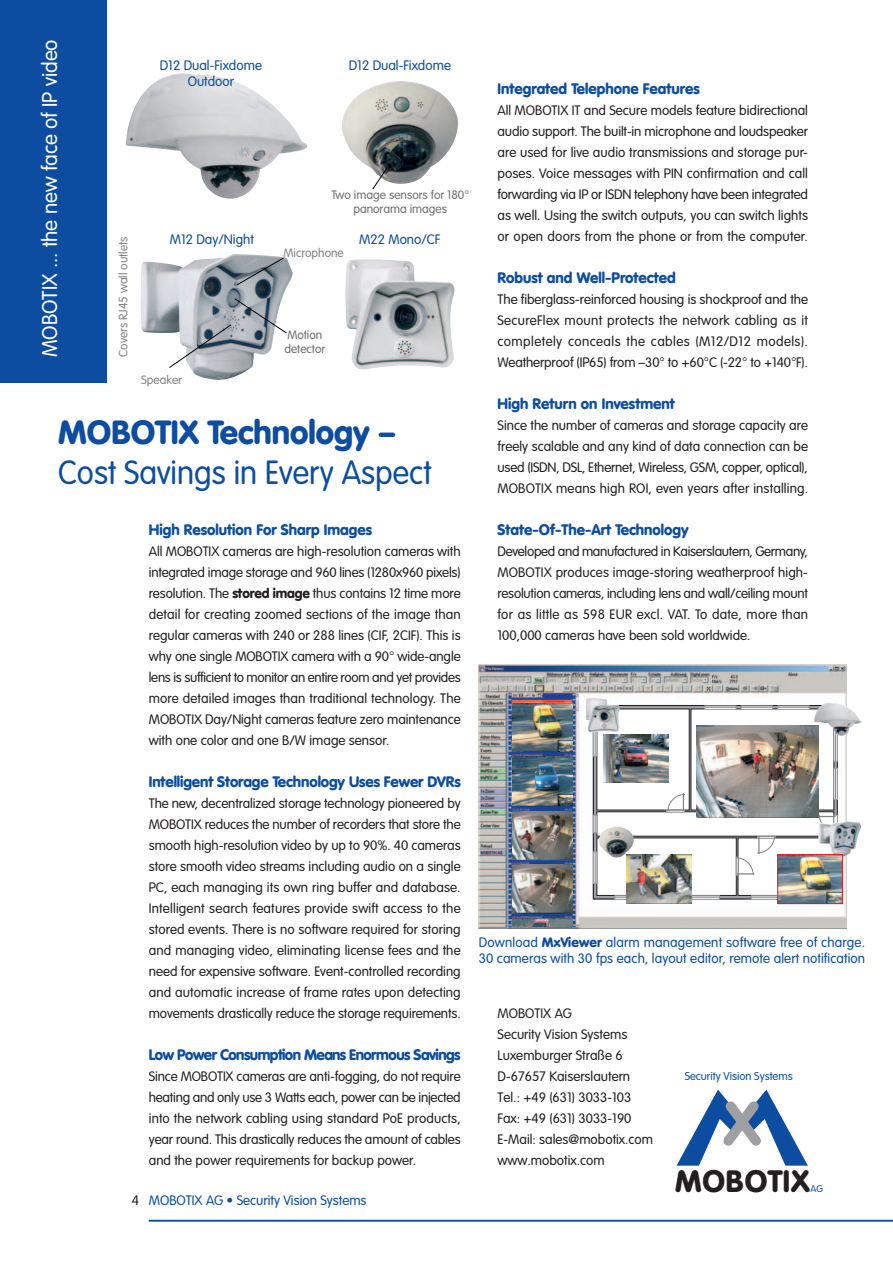
<style>
.page{position:relative;width:893px;height:1263px;background:#fff}
.page>*{position:absolute;margin:0;border:0;box-sizing:border-box;transform-origin:0 0}
.t1{font:900 61.05px "VAG Rounded LT";color:#9d9fa2}
.t2{font:300 33px "VAG Rounded LT";color:#0d4da1;scale:.96 1}
.t3{font:900 33px "VAG Rounded LT";color:#0d4da1}
.t4{font:900 30.45px "VAG Rounded LT";letter-spacing:.025em;color:#231f20}
.t5{font:300 21px "VAG Rounded LT";color:#fff}
.t6{font:900 15px "VAG Rounded LT";color:#0d4da1}
.t7{font:900 15px "VAG Rounded LT";letter-spacing:-.035em;color:#0d4da1}
.t8{font:300 13.5px/21px "VAG Rounded LT";color:#231f20;text-align:justify}
.t9{font:300 13.5px/21px "VAG Rounded";color:#231f20;text-align:justify}
.t10{font:300 13.5px "VAG Rounded LT";color:#0d4da1}
.t11{font:300 13.5px "VAG Rounded";letter-spacing:.01em;color:#0d4da1}
.t12{font:300 12px/13.8px "VAG Rounded LT";color:#6d6e71}
.t13{font:300 12px "VAG Rounded LT";color:#808285}
.t14{font:300 11.25px "VAG Rounded LT";color:#0d4da1}
.t15{font:300 9.75px "VAG Rounded LT";color:#0d4da1}
.s1{font-weight:900}
.s2{color:#231f20}
</style>
<div class="page">
<hr style="left:149px;top:1220px;width:744px;height:1px;background:#0d4da1">
<svg style="left:677px;top:1089px;width:131px;height:76px"></svg>
<div style="left:0;top:0;width:106px;height:383px;background:#0d4da1"></div>
<img style="left:126px;top:73px;width:181px;height:126px">
<img style="left:141px;top:254px;width:152px;height:126px">
<img style="left:342px;top:81px;width:116px;height:103px">
<img style="left:479px;top:664px;width:368px;height:264px">
<svg style="left:593px;top:705px;width:245px;height:194px;background:#686769"></svg>
<div style="left:691px;top:709px;width:143px;height:101px;background:#fff"></div>
<div style="left:738px;top:838px;width:96px;height:58px;background:#fff"></div>
<div style="left:597px;top:838px;width:140px;height:58px;background:#fff"></div>
<div style="left:597px;top:811px;width:237px;height:25px;background:#fff;border:1px solid #231f20"></div>
<div style="left:597px;top:709px;width:92px;height:101px;background:#fff"></div>
<svg style="left:666px;top:793px;width:19px;height:19px"></svg>
<div style="left:833px;top:815px;width:5px;height:18px;background:#999a9d"></div>
<svg style="left:818px;top:814px;width:19px;height:7px"></svg>
<div style="left:757px;top:836px;width:19px;height:3px;background:#fff;border:1px solid #9d9fa2"></div>
<svg style="left:736px;top:835px;width:39px;height:40px"></svg>
<svg style="left:833px;top:768px;width:5px;height:32px"></svg>
<hr style="left:835px;top:768px;width:1px;height:31px;background:#808285">
<svg style="left:833px;top:736px;width:5px;height:25px"></svg>
<hr style="left:835px;top:730px;width:1px;height:31px;background:#808285">
<svg style="left:593px;top:733px;width:4px;height:23px"></svg>
<hr style="left:595px;top:725px;width:1px;height:31px;background:#808285">
<svg style="left:593px;top:851px;width:4px;height:32px"></svg>
<hr style="left:595px;top:852px;width:1px;height:31px;background:#808285">
<svg style="left:615px;top:895px;width:11px;height:4px"></svg>
<hr style="left:615px;top:897px;width:31px;height:1px;background:#808285">
<svg style="left:691px;top:895px;width:29px;height:4px"></svg>
<hr style="left:688px;top:897px;width:32px;height:1px;background:#808285">
<svg style="left:751px;top:895px;width:26px;height:4px"></svg>
<hr style="left:752px;top:897px;width:31px;height:1px;background:#808285">
<svg style="left:704px;top:706px;width:32px;height:4px"></svg>
<hr style="left:705px;top:707px;width:31px;height:1px;background:#808285">
<svg style="left:741px;top:706px;width:32px;height:4px"></svg>
<hr style="left:741px;top:707px;width:32px;height:1px;background:#808285">
<svg style="left:777px;top:706px;width:32px;height:4px"></svg>
<hr style="left:778px;top:707px;width:31px;height:1px;background:#808285">
<svg style="left:593px;top:815px;width:4px;height:18px"></svg>
<svg style="left:595px;top:815px;width:1px;height:18px"></svg>
<img style="left:512px;top:703px;width:61px;height:49px">
<img style="left:512px;top:757px;width:61px;height:48px">
<img style="left:626px;top:855px;width:65px;height:48px">
<img style="left:512px;top:918px;width:61px;height:8px">
<img style="left:512px;top:864px;width:61px;height:49px">
<img style="left:512px;top:811px;width:61px;height:48px">
<img style="left:586px;top:698px;width:34px;height:35px">
<img style="left:818px;top:821px;width:43px;height:36px">
<img style="left:599px;top:827px;width:35px;height:31px">
<img style="left:814px;top:703px;width:48px;height:33px">
<img style="left:603px;top:734px;width:65px;height:49px">
<img style="left:696px;top:725px;width:122px;height:92px">
<img style="left:779px;top:856px;width:62px;height:46px">
<div style="left:777px;top:854px;width:66px;height:50px;border:1px solid #ee1d23"></div>
<img style="left:345px;top:260px;width:110px;height:109px">
<svg style="left:169px;top:298px;width:118px;height:70px"></svg>
<svg style="left:236px;top:257px;width:48px;height:29px"></svg>
<svg style="left:372px;top:167px;width:16px;height:23px"></svg>
<h3 class="t5" style="left:42px;top:357px;width:320px;rotate:-90deg">MOBOTIX ... the new face of IP video</h3>
<p class="t10" style="left:160px;top:60px;width:104px">D12 Dual-Fixdome</p>
<p class="t10" style="left:349px;top:60px;width:104px">D12 Dual-Fixdome</p>
<p class="t10" style="left:188px;top:77px;width:48px">Outdoor</p>
<p class="t13" style="left:119px;top:357px;width:122px;rotate:-90deg">Covers RJ45 wall outlets</p>
<p class="t12" style="left:331px;top:190px;width:134px;text-align:center">Two image sensors for 180 panorama images</p>
<p class="t10" style="left:170px;top:234px;width:86px">M12 Day/Night</p>
<p class="t10" style="left:359px;top:234px;width:83px">M22 Mono/CF</p>
<p class="t13" style="left:284px;top:248px;width:62px">Microphone</p>
<p class="t13" style="left:141px;top:375px;width:42px">Speaker</p>
<p class="t12" style="left:284px;top:329px;width:42px">Motion detector</p>
<h2 class="t3" style="left:58px;top:421px;width:338px">MOBOTIX Technology –</h2>
<h2 class="t2" style="left:58px;top:460px;width:390px">Cost Savings in Every Aspect</h2>
<p class="t6" style="left:149px;top:524px;width:225px">High Resolution For Sharp Images</p>
<p class="t9" style="left:149px;top:542px;width:313px">All MOBOTIX cameras are high-resolution cameras with integrated image storage and 960 lines (1280x960 pixels) resolution. The <span class="s1">stored image</span> thus contains 12 time more detail for creating zoomed sections of the image than regular cameras with 240 or 288 lines (CIF, 2CIF). This is why one single MOBOTIX camera with a 90 wide-angle lens is sufficient to monitor an entire room and yet provides more detailed images than traditional technology. The MOBOTIX Day/Night cameras feature zero maintenance with one color and one B/W image sensor.</p>
<p class="t6" style="left:149px;top:776px;width:313px">Intelligent Storage Technology Uses Fewer DVRs</p>
<p class="t8" style="left:149px;top:794px;width:313px">The new, decentralized storage technology pioneered by MOBOTIX reduces the number of recorders that store the smooth high-resolution video by up to 90%. 40 cameras store smooth video streams including audio on a single PC, each managing its own ring buffer and database.<br>Intelligent search features provide swift access to the stored events. There is no software required for storing and managing video, eliminating license fees and the need for expensive software. Event-controlled recording and automatic increase of frame rates upon detecting movements drastically reduce the storage requirements.</p>
<p class="t7" style="left:149px;top:1049px;width:313px">Low Power Consumption Means Enormous Savings</p>
<p class="t8" style="left:149px;top:1067px;width:313px">Since MOBOTIX cameras are anti-fogging, do not require heating and only use 3 Watts each, power can be injected into the network cabling using standard PoE products, year round. This drastically reduces the amount of cables and the power requirements for backup power.</p>
<p class="t10" style="left:132px;top:1195px;width:236px"><span class="s2">4</span> MOBOTIX AG • Security Vision Systems</p>
<p class="t6" style="left:497px;top:83px;width:204px">Integrated Telephone Features</p>
<p class="t8" style="left:497px;top:101px;width:312px">All MOBOTIX IT and Secure models feature bidirectional audio support. The built-in microphone and loudspeaker are used for live audio transmissions and storage pur&shy;poses. Voice messages with PIN confirmation and call forwarding via IP or ISDN telephony have been integrated as well. Using the switch outputs, you can switch lights or open doors from the phone or from the computer.</p>
<p class="t6" style="left:497px;top:272px;width:180px">Robust and Well-Protected</p>
<p class="t8" style="left:497px;top:290px;width:312px">The fiberglass-reinforced housing is shockproof and the SecureFlex mount protects the network cabling as it completely conceals the cables (M12/D12 models).<br>Weatherproof (IP65) from –30 to +60 C (-22 to +140 F).</p>
<p class="t6" style="left:497px;top:398px;width:179px">High Return on Investment</p>
<p class="t8" style="left:497px;top:416px;width:312px">Since the number of cameras and storage capacity are freely scalable and any kind of data connection can be used (ISDN, DSL, Ethernet, Wireless, GSM, copper, optical), MOBOTIX means high ROI, even years after installing.</p>
<p class="t6" style="left:497px;top:524px;width:193px">State-Of-The-Art Technology</p>
<p class="t8" style="left:497px;top:542px;width:312px">Developed and manufactured in Kaiserslautern, Germany, MOBOTIX produces image-storing weatherproof high&shy;resolution cameras, including lens and wall/ceiling mount for as little as 598 EUR excl. VAT. To date, more than 100,000 cameras have been sold worldwide.</p>
<p class="t11" style="left:479px;top:937px;width:388px">Download <span class="s1">MxViewer</span> alarm management software free of charge.</p>
<p class="t10" style="left:479px;top:954px;width:388px">30 cameras with 30 fps each, layout editor, remote alert notification</p>
<p class="t8" style="left:497px;top:1004px;width:157px;text-align:left">MOBOTIX AG<br>Security Vision Systems<br>Luxemburger Straße 6<br>D-67657 Kaiserslautern<br>Tel.: +49 (631) 3033-103<br>Fax: +49 (631) 3033-190<br>E-Mail: sales@mobotix.com www.mobotix.com</p>
<p class="t14" style="left:685px;top:1071px;width:110px">Security Vision Systems</p>
<h1 class="t1" style="left:723px;top:1102px;width:39px">X</h1>
<h3 class="t4" style="left:675px;top:1170px;width:136px">MOBOTIX</h3>
<p class="t15" style="left:810px;top:1185px;width:14px">AG</p>
</div>
